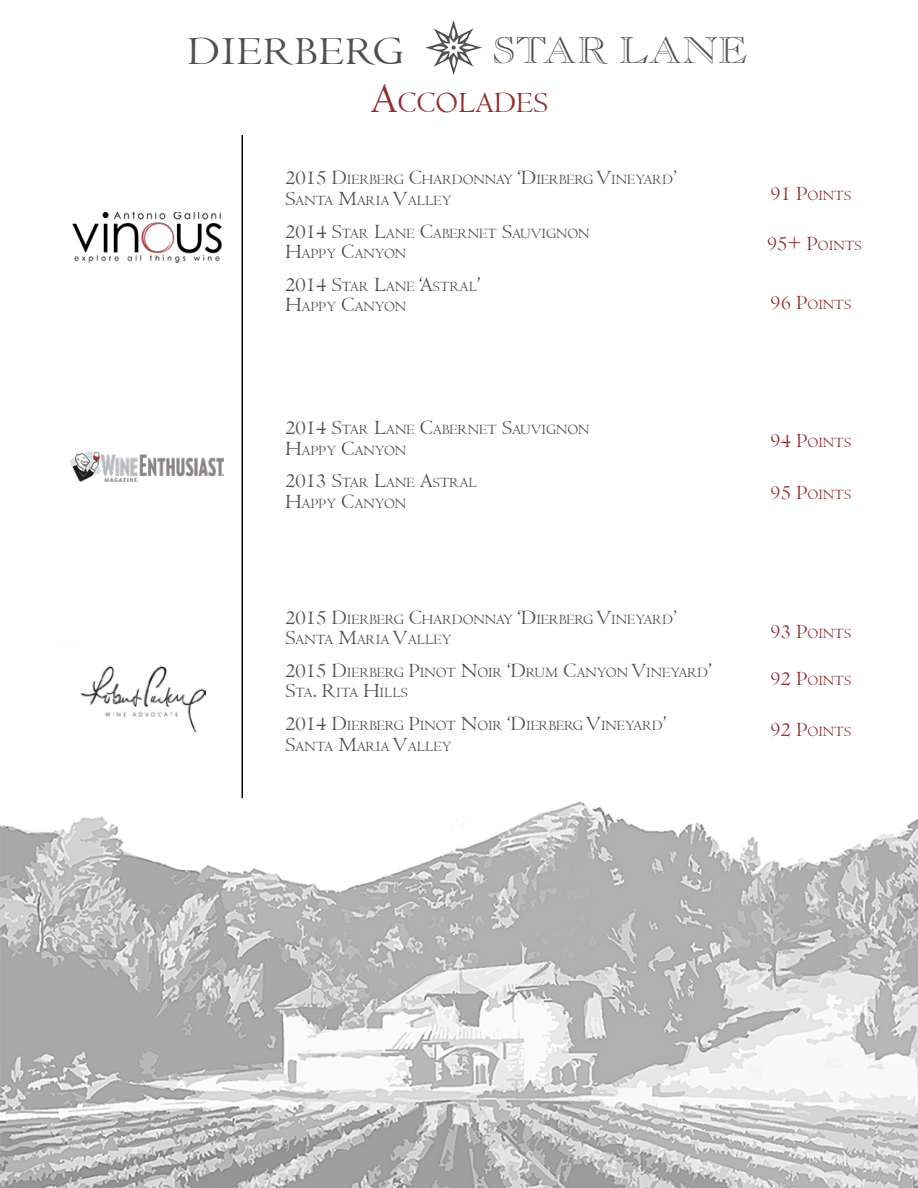
<style>
.page{position:relative;width:918px;height:1188px;background:#fff}
.page>*{position:absolute;margin:0;border:0;box-sizing:border-box;transform-origin:0 0}
.t1{font:41.25px "Centaur";letter-spacing:.035em;color:#4f4f4f;scale:1.08 1}
.t2{font:36.75px "Caslon Open Face";color:#4f4f4f;scale:1.08 1}
.t3{font:30.45px "Centaur";color:#922f30}
.t4{font:14.7px/20.7px "Centaur";color:#4f4f4f}
.t5{font:14.7px "Centaur";color:#922f30}
.s1{font-size:43.5px}
.s2{font-size:21px}
</style>
<div class="page">
<hr style="left:242px;top:135px;width:1px;height:663px;background:#000">
<img style="left:72px;top:213px;width:149px;height:50px">
<img style="left:0;top:798px;width:918px;height:390px">
<img style="left:427px;top:21px;width:55px;height:54px">
<img style="left:70px;top:452px;width:153px;height:29px">
<img style="left:80px;top:666px;width:126px;height:65px">
<h1 class="t1" style="left:188px;top:26px;width:201px">DIERBERG</h1>
<h2 class="t2" style="left:492px;top:28px;width:238px">STAR LANE</h2>
<h3 class="t3" style="left:370px;top:84px;width:179px"><span class="s1">A</span>CCOLADES</h3>
<p class="t4" style="left:285px;top:169px;width:393px"><span class="s2">2015 D</span>IERBERG <span class="s2">C</span>HARDONNAY <span class="s2">‘D</span>IERBERG <span class="s2">V</span>INEYARD<span class="s2">’<br>S</span>ANTA <span class="s2">M</span>ARIA <span class="s2">V</span>ALLEY</p>
<p class="t4" style="left:285px;top:223px;width:306px"><span class="s2">2014 S</span>TAR <span class="s2">L</span>ANE <span class="s2">C</span>ABERNET <span class="s2">S</span>AUVIGNON<br><span class="s2">H</span>APPY <span class="s2">C</span>ANYON</p>
<p class="t4" style="left:285px;top:276px;width:197px"><span class="s2">2014 S</span>TAR <span class="s2">L</span>ANE <span class="s2">‘A</span>STRAL<span class="s2">’<br>H</span>APPY <span class="s2">C</span>ANYON</p>
<p class="t5" style="left:771px;top:187px;width:82px"><span class="s2">91 P</span>OINTS</p>
<p class="t5" style="left:767px;top:237px;width:96px"><span class="s2">95+ P</span>OINTS</p>
<p class="t5" style="left:771px;top:296px;width:82px"><span class="s2">96 P</span>OINTS</p>
<p class="t4" style="left:285px;top:419px;width:306px"><span class="s2">2014 S</span>TAR <span class="s2">L</span>ANE <span class="s2">C</span>ABERNET <span class="s2">S</span>AUVIGNON<br><span class="s2">H</span>APPY <span class="s2">C</span>ANYON</p>
<p class="t4" style="left:285px;top:472px;width:193px"><span class="s2">2013 S</span>TAR <span class="s2">L</span>ANE <span class="s2">A</span>STRAL<br><span class="s2">H</span>APPY <span class="s2">C</span>ANYON</p>
<p class="t5" style="left:771px;top:433px;width:82px"><span class="s2">94 P</span>OINTS</p>
<p class="t5" style="left:771px;top:486px;width:82px"><span class="s2">95 P</span>OINTS</p>
<p class="t4" style="left:285px;top:609px;width:393px"><span class="s2">2015 D</span>IERBERG <span class="s2">C</span>HARDONNAY <span class="s2">‘D</span>IERBERG <span class="s2">V</span>INEYARD<span class="s2">’<br>S</span>ANTA <span class="s2">M</span>ARIA <span class="s2">V</span>ALLEY</p>
<p class="t4" style="left:285px;top:662px;width:428px"><span class="s2">2015 D</span>IERBERG <span class="s2">P</span>INOT <span class="s2">N</span>OIR <span class="s2">‘D</span>RUM <span class="s2">C</span>ANYON <span class="s2">V</span>INEYARD<span class="s2">’<br>S</span>TA<span class="s2">. R</span>ITA <span class="s2">H</span>ILLS</p>
<p class="t4" style="left:285px;top:715px;width:383px"><span class="s2">2014 D</span>IERBERG <span class="s2">P</span>INOT <span class="s2">N</span>OIR <span class="s2">‘D</span>IERBERG <span class="s2">V</span>INEYARD<span class="s2">’<br>S</span>ANTA <span class="s2">M</span>ARIA <span class="s2">V</span>ALLEY</p>
<p class="t5" style="left:771px;top:722px;width:82px"><span class="s2">92 P</span>OINTS</p>
<p class="t5" style="left:771px;top:625px;width:82px"><span class="s2">93 P</span>OINTS</p>
<p class="t5" style="left:771px;top:672px;width:82px"><span class="s2">92 P</span>OINTS</p>
</div>
